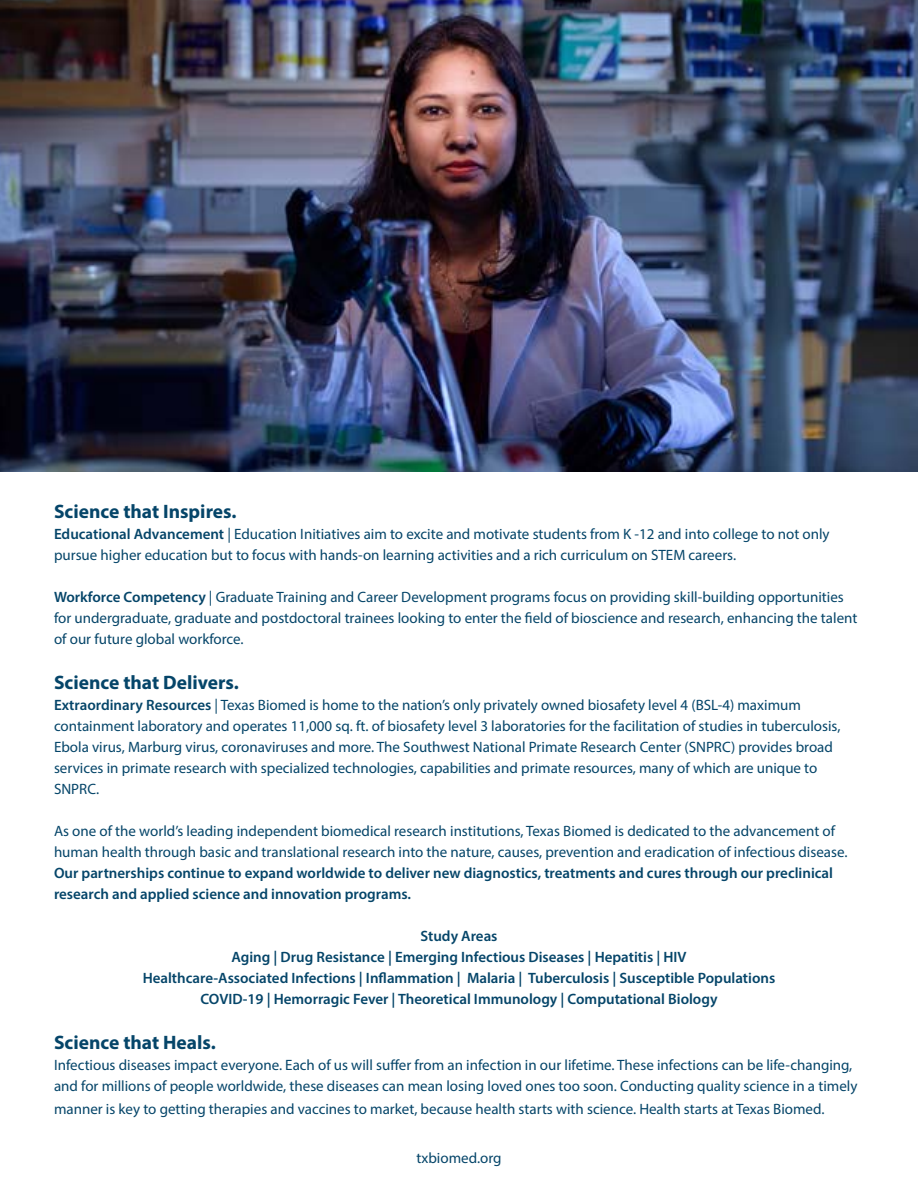
<style>
.page{position:relative;width:918px;height:1188px;background:#fff}
.page>*{position:absolute;margin:0;border:0;box-sizing:border-box;transform-origin:0 0}
.t1{font:700 19.5px "Myriad Pro";color:#054569}
.t2{font:15px/21px "Myriad Pro";color:#054569}
.t3{font:600 15px "Myriad Pro";color:#054569}
.s1{font-weight:600}
</style>
<div class="page">
<img style="left:0;top:0;width:918px;height:472px">
<p class="t1" style="left:54px;top:499px;width:184px">Science that Inspires.</p>
<p class="t2" style="left:54px;top:524px;width:777px"><span class="s1">Educational Advancement</span> | Education Initiatives aim to excite and motivate students from K -12 and into college to not only pursue higher education but to focus with hands-on learning activities and a rich curriculum on STEM careers.</p>
<p class="t2" style="left:54px;top:587px;width:805px"><span class="s1">Workforce Competency</span> | Graduate Training and Career Development programs focus on providing skill-building opportunities for undergraduate, graduate and postdoctoral trainees looking to enter the field of bioscience and research, enhancing the talent of our future global workforce.</p>
<p class="t1" style="left:54px;top:670px;width:186px">Science that Delivers.</p>
<p class="t2" style="left:54px;top:695px;width:788px"><span class="s1">Extraordinary Resources</span> | Texas Biomed is home to the nation’s only privately owned biosafety level 4 (BSL-4) maximum containment laboratory and operates 11,000 sq. ft. of biosafety level 3 laboratories for the facilitation of studies in tuberculosis, Ebola virus, Marburg virus, coronaviruses and more. The Southwest National Primate Research Center (SNPRC) provides broad services in primate research with specialized technologies, capabilities and primate resources, many of which are unique to SNPRC.</p>
<p class="t2" style="left:54px;top:821px;width:795px">As one of the world’s leading independent biomedical research institutions, Texas Biomed is dedicated to the advancement of human health through basic and translational research into the nature, causes, prevention and eradication of infectious disease.<br><span class="s1">Our partnerships continue to expand worldwide to deliver new diagnostics, treatments and cures through our preclinical research and applied science and innovation programs.</span></p>
<p class="t3" style="left:420px;top:927px;width:79px">Study Areas</p>
<p class="t3" style="left:232px;top:948px;width:456px">Aging | Drug Resistance | Emerging Infectious Diseases | Hepatitis | HIV</p>
<p class="t3" style="left:143px;top:969px;width:634px">Healthcare-Associated Infections | Inflammation | Malaria | Tuberculosis | Susceptible Populations</p>
<p class="t3" style="left:200px;top:990px;width:519px">COVID-19 | Hemorragic Fever | Theoretical Immunology | Computational Biology</p>
<p class="t1" style="left:54px;top:1030px;width:163px">Science that Heals.</p>
<p class="t2" style="left:54px;top:1055px;width:805px">Infectious diseases impact everyone. Each of us will suffer from an infection in our lifetime. These infections can be life-changing, and for millions of people worldwide, these diseases can mean losing loved ones too soon. Conducting quality science in a timely</p>
<p class="t2" style="left:54px;top:1098px;width:772px">manner is key to getting therapies and vaccines to market, because health starts with science. Health starts at Texas Biomed.</p>
<p class="t2" style="left:416px;top:1147px;width:87px">txbiomed.org</p>
</div>
